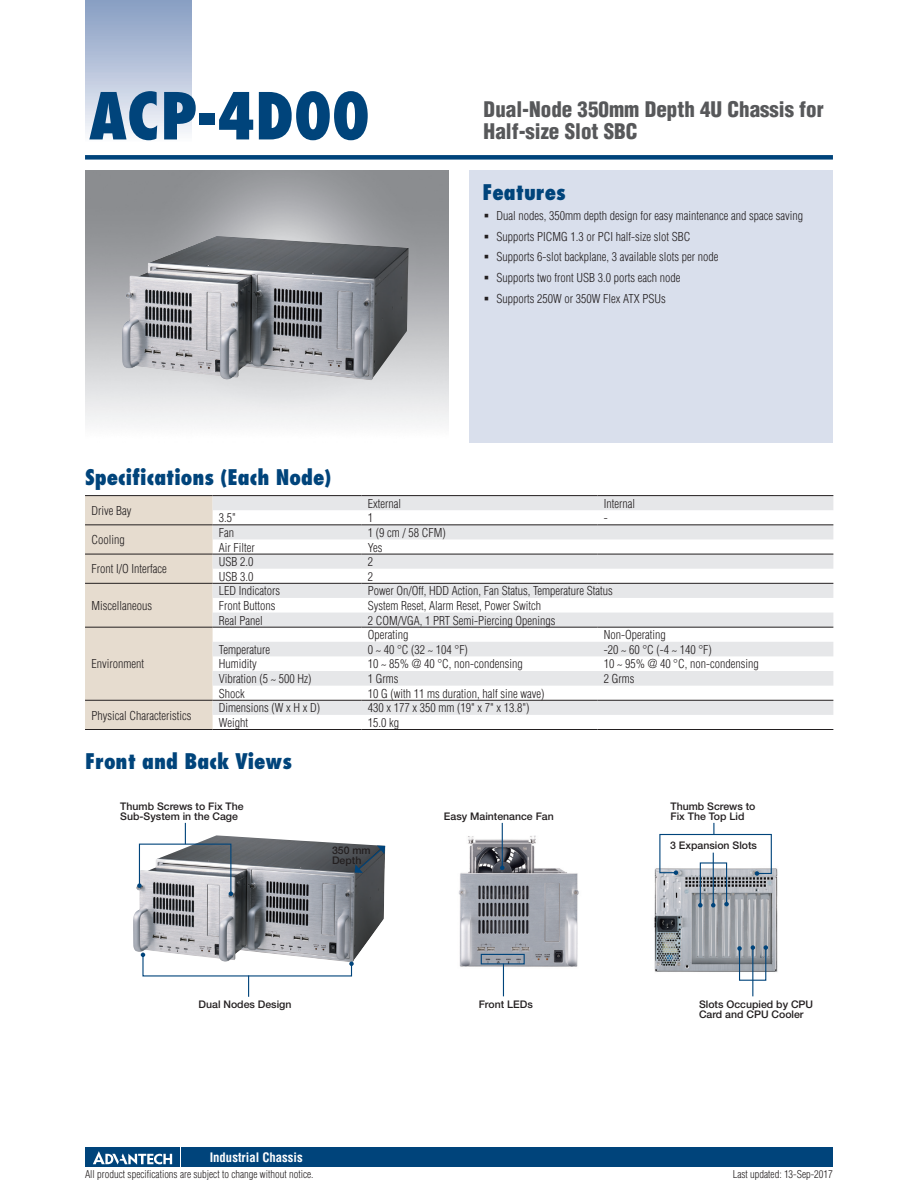
<style>
.page{position:relative;width:918px;height:1188px;background:#fff}
.page>*{position:absolute;margin:0;border:0;box-sizing:border-box;transform-origin:0 0}
.t1{font:800 condensed 63px "Futura";color:#00447b}
.t2{font:800 condensed 21px "Futura";color:#00447b}
.t3{font:900 condensed 21px/22.5px "Helvetica";color:#57585a}
.t4{font:700 condensed 12.75px "Helvetica";color:#fff}
.t5{font:300 condensed 12px/20.7px "Helvetica";color:#231f20}
.t6{font:500 10.5px/10.4px "Helvetica Neue";color:#231f20}
.t7{font:300 condensed 10.5px "Helvetica";color:#231f20}
</style>
<div class="page">
<div style="left:85px;top:155px;width:748px;height:5px;background:#00447b"></div>
<div style="left:85px;top:0;width:106px;height:143px;background:linear-gradient(to bottom,#849bc1,#f9fafc)"></div>
<div style="left:182px;top:1147px;width:651px;height:20px;background:#00447b"></div>
<div style="left:85px;top:1147px;width:95px;height:20px;background:#00447b"></div>
<svg style="left:93px;top:1151px;width:79px;height:14px"></svg>
<div style="left:470px;top:170px;width:363px;height:272px;background:#d9dfec"></div>
<div style="left:85px;top:496px;width:128px;height:233px;background:#e6dccf"></div>
<svg style="left:213px;top:496px;width:620px;height:219px;fill:#e6e7e9"></svg>
<hr style="left:85px;top:495px;width:128px;height:1px;background:#231f20">
<hr style="left:85px;top:524px;width:128px;height:1px;background:#231f20">
<hr style="left:213px;top:495px;width:148px;height:1px;background:#231f20">
<hr style="left:361px;top:495px;width:236px;height:1px;background:#231f20">
<hr style="left:597px;top:495px;width:236px;height:1px;background:#231f20">
<hr style="left:213px;top:524px;width:148px;height:1px;background:#231f20">
<hr style="left:361px;top:524px;width:236px;height:1px;background:#231f20">
<hr style="left:597px;top:524px;width:236px;height:1px;background:#231f20">
<hr style="left:85px;top:554px;width:128px;height:1px;background:#231f20">
<hr style="left:213px;top:554px;width:148px;height:1px;background:#231f20">
<hr style="left:361px;top:554px;width:236px;height:1px;background:#231f20">
<hr style="left:597px;top:554px;width:236px;height:1px;background:#231f20">
<hr style="left:85px;top:700px;width:128px;height:1px;background:#231f20">
<hr style="left:85px;top:729px;width:128px;height:1px;background:#231f20">
<hr style="left:213px;top:700px;width:148px;height:1px;background:#231f20">
<hr style="left:361px;top:700px;width:236px;height:1px;background:#231f20">
<hr style="left:597px;top:700px;width:236px;height:1px;background:#231f20">
<hr style="left:213px;top:729px;width:148px;height:1px;background:#231f20">
<hr style="left:361px;top:729px;width:236px;height:1px;background:#231f20">
<hr style="left:597px;top:729px;width:236px;height:1px;background:#231f20">
<hr style="left:85px;top:583px;width:128px;height:1px;background:#231f20">
<hr style="left:213px;top:583px;width:148px;height:1px;background:#231f20">
<hr style="left:361px;top:583px;width:236px;height:1px;background:#231f20">
<hr style="left:597px;top:583px;width:236px;height:1px;background:#231f20">
<hr style="left:85px;top:627px;width:128px;height:1px;background:#231f20">
<hr style="left:213px;top:627px;width:148px;height:1px;background:#231f20">
<hr style="left:361px;top:627px;width:236px;height:1px;background:#231f20">
<hr style="left:597px;top:627px;width:236px;height:1px;background:#231f20">
<img style="left:122px;top:236px;width:287px;height:144px">
<img style="left:133px;top:836px;width:252px;height:124px">
<img style="left:458px;top:824px;width:121px;height:151px">
<img style="left:654px;top:868px;width:124px;height:104px">
<hr style="left:502px;top:823px;width:1px;height:45px;background:#00447b">
<svg style="left:500px;top:866px;width:5px;height:4px"></svg>
<svg style="left:141px;top:953px;width:213px;height:44px"></svg>
<svg style="left:355px;top:846px;width:30px;height:27px"></svg>
<div style="left:481px;top:954px;width:44px;height:10px;border:1px solid #00447b"></div>
<hr style="left:503px;top:964px;width:1px;height:32px;background:#00447b">
<hr style="left:752px;top:948px;width:1px;height:48px;background:#00447b">
<svg style="left:737px;top:945px;width:31px;height:36px"></svg>
<svg style="left:137px;top:823px;width:96px;height:73px"></svg>
<svg style="left:659px;top:823px;width:113px;height:84px"></svg>
<h1 class="t1" style="left:89px;top:76px;width:283px">ACP-4D00</h1>
<h2 class="t3" style="left:484px;top:98px;width:342px">Dual-Node 350mm Depth 4U Chassis for<br>Half-size Slot SBC</h2>
<h2 class="t2" style="left:482px;top:178px;width:85px">Features</h2>
<p class="t5" style="left:497px;top:205px;width:308px">Dual nodes, 350mm depth design for easy maintenance and space saving Supports PICMG 1.3 or PCI half-size slot SBC<br>Supports 6-slot backplane, 3 available slots per node<br>Supports two front USB 3.0 ports each node<br>Supports 250W or 350W Flex ATX PSUs</p>
<h2 class="t2" style="left:85px;top:463px;width:248px">Specifications (Each Node)</h2>
<p class="t5" style="left:91px;top:500px;width:42px">Drive Bay</p>
<p class="t5" style="left:368px;top:493px;width:35px">External</p>
<p class="t5" style="left:604px;top:493px;width:33px">Internal</p>
<p class="t5" style="left:219px;top:508px;width:19px">3.5"</p>
<p class="t5" style="left:368px;top:508px;width:7px">1</p>
<p class="t5" style="left:604px;top:508px;width:5px">-</p>
<p class="t5" style="left:91px;top:529px;width:35px">Cooling</p>
<p class="t5" style="left:91px;top:559px;width:77px">Front I/O Interface</p>
<p class="t5" style="left:91px;top:595px;width:62px">Miscellaneous</p>
<p class="t5" style="left:91px;top:654px;width:54px">Environment</p>
<p class="t5" style="left:219px;top:522px;width:17px">Fan</p>
<p class="t5" style="left:368px;top:522px;width:79px">1 (9 cm / 58 CFM)</p>
<p class="t5" style="left:219px;top:537px;width:37px">Air Filter</p>
<p class="t5" style="left:368px;top:537px;width:16px">Yes</p>
<p class="t5" style="left:219px;top:551px;width:36px">USB 2.0</p>
<p class="t5" style="left:368px;top:551px;width:7px">2</p>
<p class="t5" style="left:219px;top:566px;width:36px">USB 3.0</p>
<p class="t5" style="left:368px;top:566px;width:7px">2</p>
<p class="t5" style="left:219px;top:581px;width:63px">LED Indicators</p>
<p class="t5" style="left:368px;top:581px;width:247px">Power On/Off, HDD Action, Fan Status, Temperature Status</p>
<p class="t5" style="left:219px;top:595px;width:58px">Front Buttons</p>
<p class="t5" style="left:368px;top:595px;width:175px">System Reset, Alarm Reset, Power Switch</p>
<p class="t5" style="left:219px;top:610px;width:45px">Real Panel</p>
<p class="t5" style="left:368px;top:610px;width:189px">2 COM/VGA, 1 PRT Semi-Piercing Openings</p>
<p class="t5" style="left:368px;top:624px;width:42px">Operating</p>
<p class="t5" style="left:604px;top:624px;width:63px">Non-Operating</p>
<p class="t5" style="left:219px;top:639px;width:53px">Temperature</p>
<p class="t5" style="left:368px;top:639px;width:102px">0 ~ 40 °C (32 ~ 104 °F)</p>
<p class="t5" style="left:604px;top:639px;width:110px">-20 ~ 60 °C (-4 ~ 140 °F)</p>
<p class="t5" style="left:219px;top:654px;width:39px">Humidity</p>
<p class="t5" style="left:368px;top:654px;width:156px">10 ~ 85% @ 40 °C, non-condensing</p>
<p class="t5" style="left:604px;top:654px;width:156px">10 ~ 95% @ 40 °C, non-condensing</p>
<p class="t5" style="left:219px;top:668px;width:94px">Vibration (5 ~ 500 Hz)</p>
<p class="t5" style="left:368px;top:668px;width:32px">1 Grms</p>
<p class="t5" style="left:604px;top:668px;width:32px">2 Grms</p>
<p class="t5" style="left:219px;top:683px;width:27px">Shock</p>
<p class="t5" style="left:368px;top:683px;width:178px">10 G (with 11 ms duration, half sine wave)</p>
<p class="t5" style="left:219px;top:698px;width:103px">Dimensions (W x H x D)</p>
<p class="t5" style="left:368px;top:698px;width:163px">430 x 177 x 350 mm (19" x 7" x 13.8")</p>
<p class="t5" style="left:219px;top:712px;width:31px">Weight</p>
<p class="t5" style="left:368px;top:712px;width:33px">15.0 kg</p>
<h2 class="t2" style="left:85px;top:748px;width:209px">Front and Back Views</h2>
<p class="t6" style="left:120px;top:801px;width:125px">Thumb Screws to Fix The<br>Sub-System in the Cage</p>
<p class="t6" style="left:444px;top:811px;width:111px">Easy Maintenance Fan</p>
<p class="t6" style="left:671px;top:801px;width:86px">Thumb Screws to<br>Fix The Top Lid</p>
<p class="t5" style="left:91px;top:705px;width:101px">Physical Characteristics</p>
<p class="t6" style="left:332px;top:845px;width:40px">350 mm<br>Depth</p>
<p class="t6" style="left:199px;top:999px;width:94px">Dual Nodes Design</p>
<p class="t4" style="left:210px;top:1150px;width:95px">Industrial Chassis</p>
<p class="t6" style="left:479px;top:999px;width:56px">Front LEDs</p>
<p class="t6" style="left:670px;top:840px;width:88px">3 Expansion Slots</p>
<p class="t6" style="left:699px;top:999px;width:116px">Slots Occupied by CPU<br>Card and CPU Cooler</p>
<p class="t7" style="left:85px;top:1168px;width:230px">All product specifications are subject to change without notice.</p>
<p class="t7" style="left:733px;top:1168px;width:102px">Last updated: 13-Sep-2017</p>
</div>
